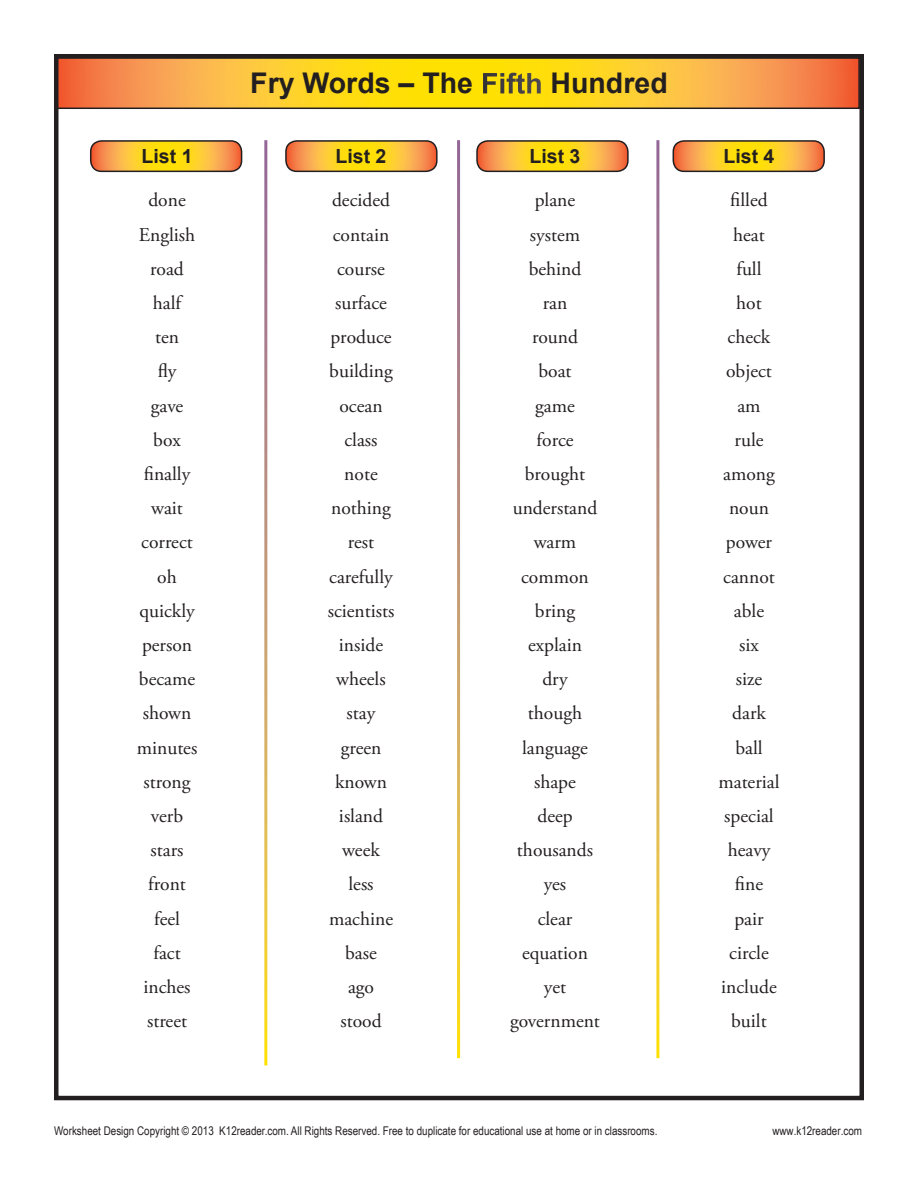
<style>
.page{position:relative;width:918px;height:1188px;background:#fff}
.page>*{position:absolute;margin:0;border:0;box-sizing:border-box;transform-origin:0 0}
.t1{font:700 28.5px "Arial";color:#231f20}
.t2{font:19.5px/34.2px "Adobe Garamond Pro";color:#231f20;text-align:center}
.t3{font:700 19.5px "Arial";color:#231f20}
.t4{font:12px "Arial Narrow";color:#231f20}
.s1{color:#fff}
</style>
<div class="page">
<svg style="left:90px;top:140px;width:153px;height:31px;background:#eab135"></svg>
<svg style="left:285px;top:140px;width:153px;height:31px;background:#eab135"></svg>
<svg style="left:476px;top:140px;width:153px;height:31px;background:#eab135"></svg>
<svg style="left:672px;top:140px;width:153px;height:31px;background:#eab135"></svg>
<svg style="left:59px;top:60px;width:798px;height:46px;background:#fbba2f"></svg>
<div style="left:54px;top:57px;width:806px;height:52px;border:2px solid #231f20"></div>
<div style="left:54px;top:54px;width:810px;height:1046px;border:4px solid #231f20"></div>
<p class="t3" style="left:142px;top:143px;width:52px">List 1</p>
<p class="t2" style="left:137px;top:184px;width:62px">done<br>English road half<br>ten<br>fly<br>gave box finally wait correct oh quickly person became shown minutes strong verb stars front feel<br>fact inches street</p>
<p class="t1" style="left:250px;top:65px;width:419px">Fry Words – The <span class="s1">Fifth</span> Hundred</p>
<p class="t3" style="left:336px;top:143px;width:52px">List 2</p>
<p class="t2" style="left:328px;top:184px;width:68px">decided contain course surface produce building ocean class note nothing rest carefully scientists inside wheels stay green known island week less machine base<br>ago stood</p>
<p class="t3" style="left:530px;top:143px;width:52px">List 3</p>
<p class="t2" style="left:510px;top:184px;width:91px">plane system behind<br>ran<br>round<br>boat<br>game<br>force brought understand warm common bring explain<br>dry<br>though language shape<br>deep thousands yes<br>clear equation yet government</p>
<p class="t3" style="left:724px;top:143px;width:52px">List 4</p>
<p class="t2" style="left:718px;top:184px;width:63px">filled heat full<br>hot check object am<br>rule among noun power cannot able<br>six<br>size dark ball material special heavy fine pair circle include built</p>
<p class="t4" style="left:54px;top:1122px;width:605px">Worksheet Design Copyright © 2013 K12reader.com. All Rights Reserved. Free to duplicate for educational use at home or in classrooms.</p>
<p class="t4" style="left:772px;top:1122px;width:91px">www.k12reader.com</p>
</div>
